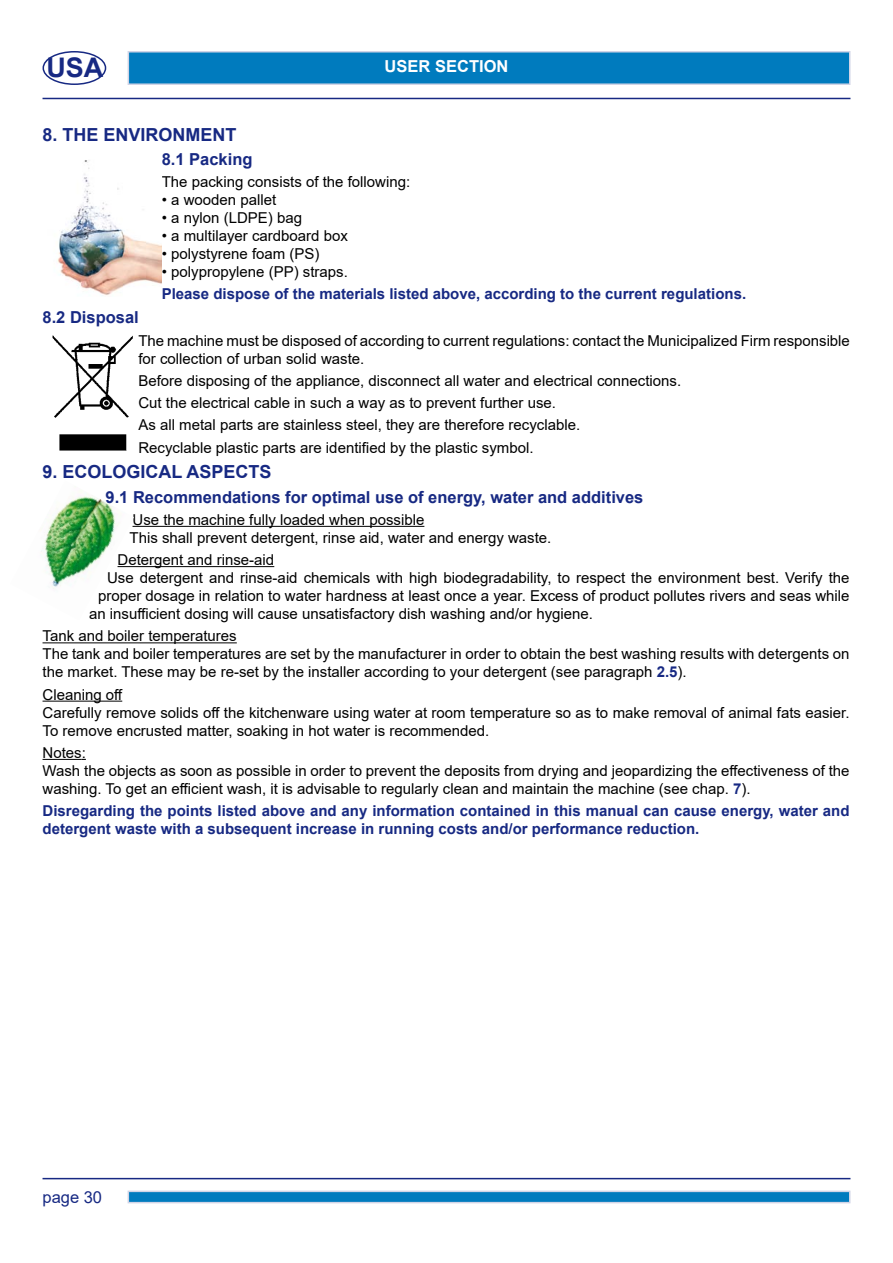
<style>
.page{position:relative;width:893px;height:1263px;background:#fff}
.page>*{position:absolute;margin:0;border:0;box-sizing:border-box;transform-origin:0 0}
.t1{font:700 27px "Arial";color:#172983}
.t2{font:700 18px "Arial";color:#172983}
.t3{font:700 16.5px "Arial";color:#172983}
.t4{font:700 16.5px "Arial";color:#fff}
.t5{font:16.5px "Arial";color:#172983}
.t6{font:15px/18px "Arial";color:#000}
.t7{font:700 15px/22.2px "Arial";color:#172983}
.s1{font-weight:400;color:#000}
.s2{font-weight:700;color:#172983}
</style>
<div class="page">
<div style="left:128px;top:51px;width:722px;height:34px;background:#007bbe;border:2px solid #d1d4e6"></div>
<hr style="left:43px;top:1178px;width:807px;height:1px;background:#172983">
<hr style="left:43px;top:98px;width:807px;height:1px;background:#172983">
<div style="left:43px;top:51px;width:63px;height:34px;border:2px solid #172983;border-radius:50%"></div>
<div style="left:128px;top:1190px;width:722px;height:13px;background:#007bbe;border:2px solid #d1d4e6"></div>
<hr style="left:133px;top:526px;width:291px;height:1px;background:#000">
<hr style="left:118px;top:566px;width:156px;height:1px;background:#000">
<hr style="left:43px;top:642px;width:194px;height:1px;background:#000">
<hr style="left:43px;top:701px;width:79px;height:1px;background:#000">
<hr style="left:43px;top:759px;width:39px;height:1px;background:#000">
<img style="left:57px;top:160px;width:105px;height:135px">
<img style="left:52px;top:335px;width:81px;height:116px">
<img style="left:41px;top:491px;width:93px;height:98px">
<p class="t1" style="left:46px;top:48px;width:58px">USA</p>
<p class="t4" style="left:385px;top:54px;width:125px">USER SECTION</p>
<p class="t2" style="left:43px;top:122px;width:196px">8. THE ENVIRONMENT</p>
<p class="t3" style="left:162px;top:147px;width:92px">8.1 Packing</p>
<p class="t6" style="left:162px;top:173px;width:250px">The packing consists of the following:</p>
<p class="t6" style="left:162px;top:191px;width:116px">• a wooden pallet</p>
<p class="t6" style="left:162px;top:209px;width:142px">• a nylon (LDPE) bag</p>
<p class="t6" style="left:162px;top:227px;width:188px">• a multilayer cardboard box</p>
<p class="t6" style="left:162px;top:245px;width:159px">• polystyrene foam (PS)</p>
<p class="t7" style="left:162px;top:261px;width:586px"><span class="s1">• polypropylene (PP) straps.<br></span>Please dispose of the materials listed above, according to the current regulations.</p>
<p class="t3" style="left:43px;top:306px;width:98px">8.2 Disposal</p>
<p class="t6" style="left:138px;top:331px;width:713px">The machine must be disposed of according to current regulations: contact the Municipalized Firm responsible for collection of urban solid waste.</p>
<p class="t6" style="left:138px;top:369px;width:544px;line-height:22.2px">Before disposing of the appliance, disconnect all water and electrical connections.<br>Cut the electrical cable in such a way as to prevent further use.<br>As all metal parts are stainless steel, they are therefore recyclable.<br>Recyclable plastic parts are identified by the plastic symbol.</p>
<p class="t2" style="left:43px;top:459px;width:231px">9. ECOLOGICAL ASPECTS</p>
<p class="t3" style="left:106px;top:485px;width:539px">9.1 Recommendations for optimal use of energy, water and additives</p>
<p class="t6" style="left:130px;top:510px;width:423px">Use the machine fully loaded when possible<br>This shall prevent detergent, rinse aid, water and energy waste.</p>
<p class="t6" style="left:118px;top:551px;width:158px">Detergent and rinse-aid</p>
<p class="t6" style="left:107px;top:569px;width:744px">Use detergent and rinse-aid chemicals with high biodegradability, to respect the environment best. Verify the</p>
<p class="t6" style="left:98px;top:587px;width:753px">proper dosage in relation to water hardness at least once a year. Excess of product pollutes rivers and seas while</p>
<p class="t6" style="left:89px;top:605px;width:506px">an insufficient dosing will cause unsatisfactory dish washing and/or hygiene.</p>
<p class="t6" style="left:43px;top:627px;width:808px">Tank and boiler temperatures<br>The tank and boiler temperatures are set by the manufacturer in order to obtain the best washing results with detergents on the market. These may be re-set by the installer according to your detergent (see paragraph <span class="s2">2.5</span>).</p>
<p class="t6" style="left:43px;top:685px;width:808px">Cleaning off<br>Carefully remove solids off the kitchenware using water at room temperature so as to make removal of animal fats easier.<br>To remove encrusted matter, soaking in hot water is recommended.</p>
<p class="t6" style="left:43px;top:743px;width:809px">Notes:<br>Wash the objects as soon as possible in order to prevent the deposits from drying and jeopardizing the effectiveness of the washing. To get an efficient wash, it is advisable to regularly clean and maintain the machine (see chap. <span class="s2">7</span>).</p>
<p class="t7" style="left:43px;top:802px;width:809px;line-height:18px">Disregarding the points listed above and any information contained in this manual can cause energy, water and detergent waste with a subsequent increase in running costs and/or performance reduction.</p>
<p class="t5" style="left:43px;top:1185px;width:61px">page 30</p>
</div>
